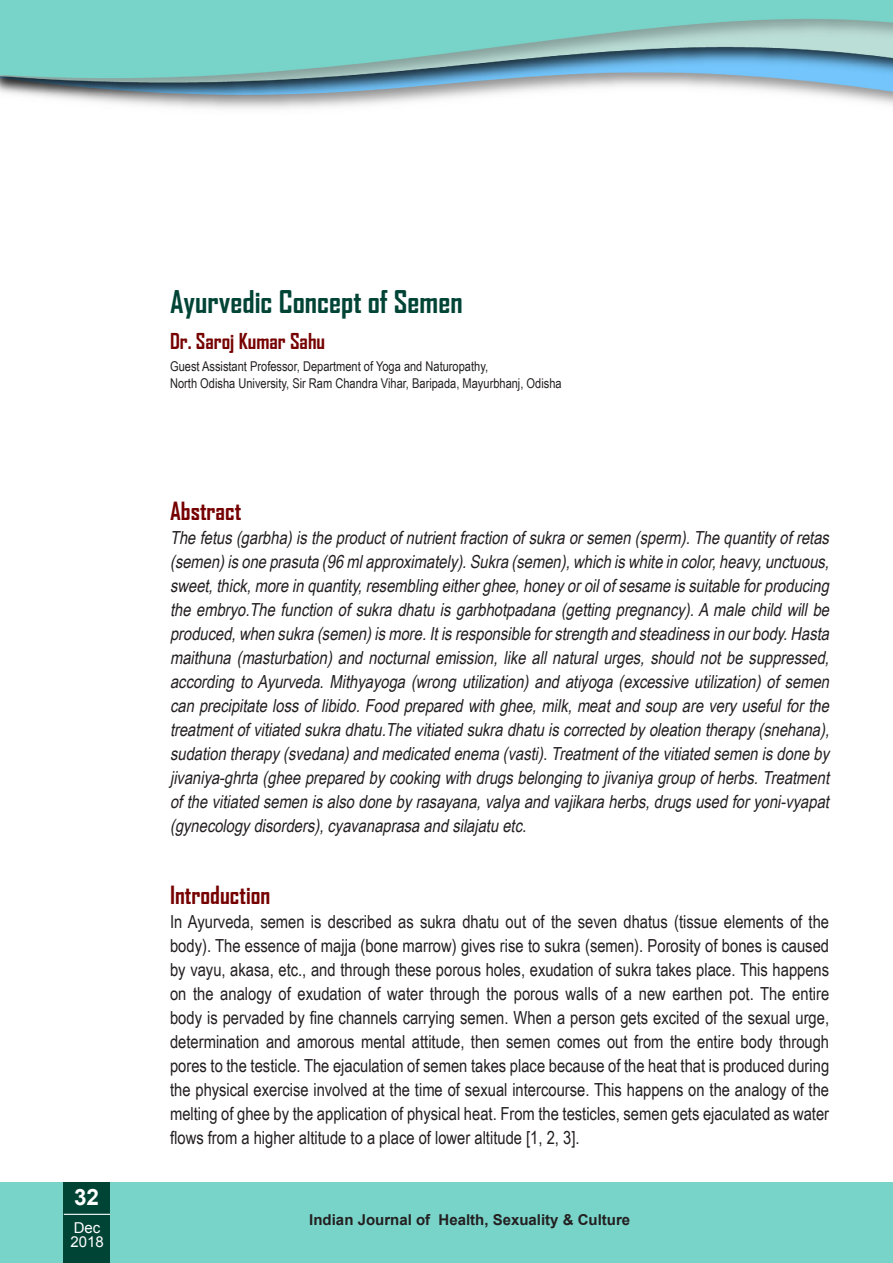
<style>
.page{position:relative;width:893px;height:1263px;background:#fff}
.page>*{position:absolute;margin:0;border:0;box-sizing:border-box;transform-origin:0 0}
.Paragraph_Style_1{font:700 30px "Agency FB";color:#004436}
.Paragraph_Style_1-2{font:700 24px "Agency FB";color:#760000}
.t1{font:700 22.5px "Arial";color:#fff}
.Paragraph_Style_1-3{font:700 21px "Agency FB";color:#760000}
.Paragraph_Style_1-4{font:italic 18px/24px "Arial Narrow";color:#231f20;text-align:justify}
.Paragraph_Style_1-5{font:18px/24px "Arial Narrow";color:#231f20;text-align:justify}
.Paragraph_Style_1-6{font:700 15px "Arial";color:#231f20}
.t2{font:15px "Arial";color:#fff}
.Paragraph_Style_1-7{font:13.5px "Arial Narrow";color:#231f20}
</style>
<div class="page">
<div style="left:0;top:1182px;width:893px;height:81px;background:#78d4c9"></div>
<img style="left:0;top:0;width:893px;height:109px">
<div style="left:64px;top:1182px;width:46px;height:81px;background:#004436"></div>
<hr style="left:64px;top:1214px;width:46px;height:1px;background:#fff">
<p class="t1" style="left:74px;top:1183px;width:27px">32</p>
<p class="t2" style="left:74px;top:1218px;width:28px">Dec</p>
<p class="t2" style="left:70px;top:1232px;width:35px">2018</p>
<p class="Paragraph_Style_1" style="left:170px;top:283px;width:294px">Ayurvedic Concept of Semen</p>
<p class="Paragraph_Style_1-3" style="left:170px;top:328px;width:157px">Dr. Saroj Kumar Sahu</p>
<p class="Paragraph_Style_1-7" style="left:170px;top:357px;width:320px">Guest Assistant Professor, Department of Yoga and Naturopathy,</p>
<p class="Paragraph_Style_1-7" style="left:170px;top:373px;width:393px">North Odisha University, Sir Ram Chandra Vihar, Baripada, Mayurbhanj, Odisha</p>
<p class="Paragraph_Style_1-2" style="left:170px;top:496px;width:73px">Abstract</p>
<p class="Paragraph_Style_1-4" style="left:170px;top:525px;width:665px">Thefetus(garbha)istheproductofnutrientfractionofsukraorsemen(sperm).Thequantityofretas (semen)isoneprasuta(96mlapproximately).Sukra(semen),whichiswhiteincolor,heavy,unctuous, sweet,thick,moreinquantity,resemblingeitherghee,honeyoroilofsesameissuitableforproducing the embryo.The function of sukra dhatu is garbhotpadana (getting pregnancy).Amale child will be produced,whensukra(semen)ismore.Itisresponsibleforstrengthandsteadinessinourbody.Hasta maithuna (masturbation) and nocturnal emission, like all natural urges, should not be suppressed, according toAyurveda. Mithyayoga (wrong utilization) and atiyoga (excessive utilization) of semen canprecipitatelossoflibido.Foodpreparedwithghee,milk,meatandsoupareveryusefulforthe treatmentofvitiatedsukradhatu.Thevitiatedsukradhatuiscorrectedbyoleationtherapy(snehana), sudationtherapy(svedana)andmedicatedenema(vasti).Treatmentofthevitiatedsemenisdoneby jivaniya-ghrta(gheepreparedbycookingwithdrugsbelongingtojivaniyagroupofherbs.Treatment ofthevitiatedsemenisalsodonebyrasayana,valyaandvajikaraherbs,drugsusedforyoni-vyapat (gynecologydisorders),cyavanaprasaandsilajatuetc.</p>
<p class="Paragraph_Style_1-2" style="left:170px;top:880px;width:102px">Introduction</p>
<p class="Paragraph_Style_1-5" style="left:170px;top:909px;width:661px">In Ayurveda, semen is described as sukra dhatu out of the seven dhatus (tissue elements of the body). The essence of majja (bone marrow) gives rise to sukra (semen). Porosity of bones is caused by vayu, akasa, etc., and through these porous holes, exudation of sukra takes place. This happens on the analogy of exudation of water through the porous walls of a new earthen pot. The entire body is pervaded by fine channels carrying semen. When a person gets excited of the sexual urge, determination and amorous mental attitude, then semen comes out from the entire body through pores to the testicle. The ejaculation of semen takes place because of the heat that is produced during the physical exercise involved at the time of sexual intercourse. This happens on the analogy of the melting of ghee by the application of physical heat. From the testicles, semen gets ejaculated as water flows from a higher altitude to a place of lower altitude [1, 2, 3].</p>
<p class="Paragraph_Style_1-6" style="left:309px;top:1209px;width:322px">Indian Journal of Health, Sexuality &amp; Culture</p>
</div>
